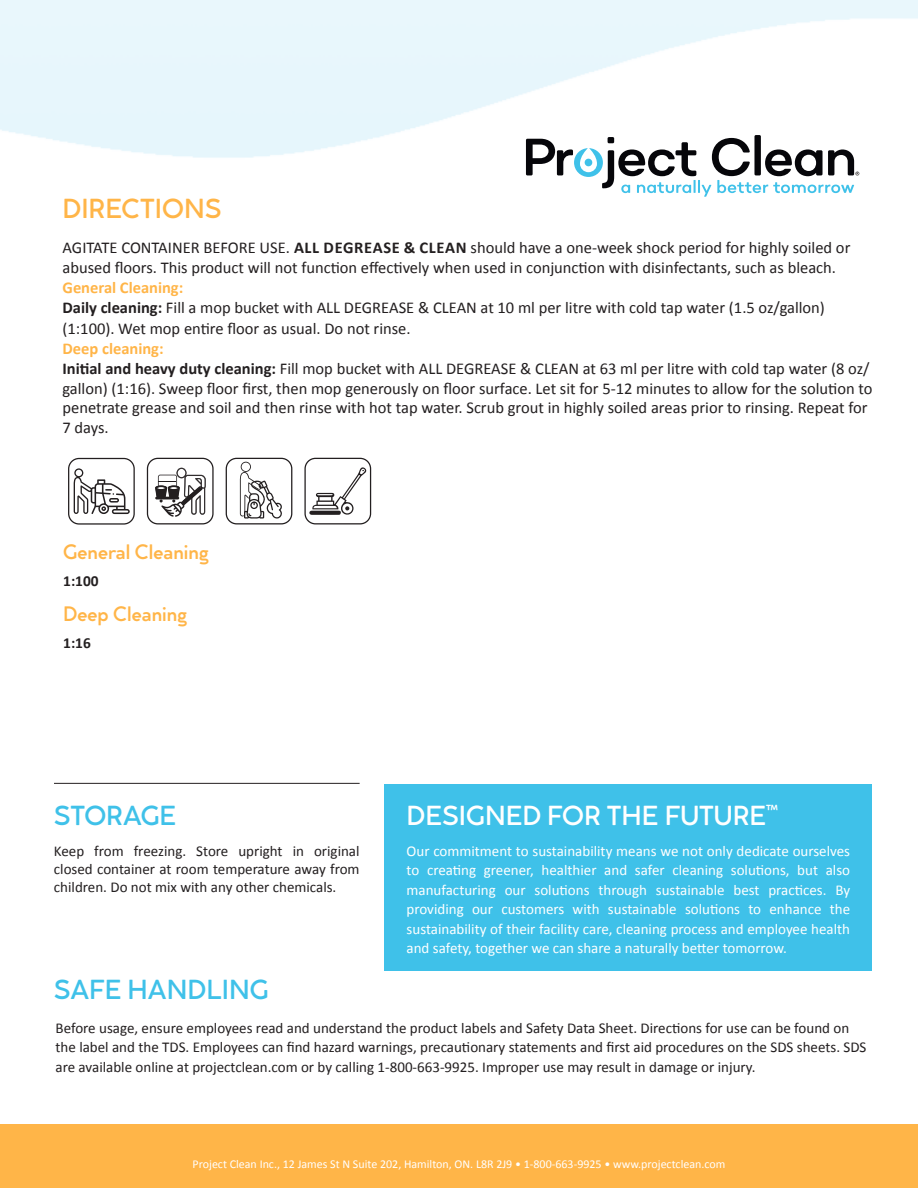
<style>
.page{position:relative;width:918px;height:1188px;background:#fff}
.page>*{position:absolute;margin:0;border:0;box-sizing:border-box;transform-origin:0 0}
.t1{font:500 27px "Cocogoose Classic";color:#fff}
.t2{font:500 27px "Cocogoose Classic";color:#3fc1e9}
.t3{font:500 27px "Cocogoose Classic";color:#ffb548}
.t4{font:500 20.55px "Cocogoose Classic";color:#ffb548}
.t5{font:16.5px/19.8px "Calibri";color:#231f20}
.t6{font:700 16.5px "Calibri";color:#ffb548}
.t7{font:700 15.3px "Calibri";color:#231f20}
.t8{font:15px/19.5px "Calibri";color:#231f20}
.t9{font:15px/19.5px "Calibri";color:#fff;text-align:justify}
.t10{font:12px "Calibri";color:#fff}
.s1{font-weight:700}
</style>
<div class="page">
<div style="left:384px;top:784px;width:488px;height:186px;background:#3fc1e9"></div>
<div style="left:0;top:1124px;width:918px;height:64px;background:#ffb548"></div>
<hr style="left:54px;top:783px;width:306px;height:1px;background:#231f20">
<div style="left:754px;top:135px;width:7px;height:40px;background:#06060a;border-radius:2px"></div>
<svg style="left:526px;top:137px;width:333px;height:60px"></svg>
<svg style="left:74px;top:468px;width:56px;height:46px"></svg>
<div style="left:68px;top:458px;width:67px;height:67px;border:1px solid #231f20;border-radius:10px"></div>
<div style="left:147px;top:458px;width:67px;height:66px;border:1px solid #231f20;border-radius:10px"></div>
<div style="left:304px;top:458px;width:67px;height:66px;border:1px solid #231f20;border-radius:10px"></div>
<div style="left:226px;top:458px;width:66px;height:66px;border:1px solid #231f20;border-radius:10px"></div>
<svg style="left:155px;top:468px;width:51px;height:49px"></svg>
<svg style="left:309px;top:467px;width:58px;height:48px"></svg>
<svg style="left:240px;top:462px;width:42px;height:57px"></svg>
<p class="t3" style="left:63px;top:188px;width:160px">DIRECTIONS</p>
<p class="t5" style="left:63px;top:237px;width:789px">AGITATE CONTAINER BEFORE USE. <span class="s1">ALL DEGREASE &amp; CLEAN</span> should have a one-week shock period for highly soiled or abused floors. This product will not function effectively when used in conjunction with disinfectants, such as bleach.</p>
<p class="t6" style="left:63px;top:276px;width:122px">General Cleaning:</p>
<p class="t5" style="left:63px;top:296px;width:764px;line-height:21.6px"><span class="s1">Daily cleaning:</span> Fill a mop bucket with ALL DEGREASE &amp; CLEAN at 10 ml per litre with cold tap water (1.5 oz/gallon) (1:100). Wet mop entire floor as usual. Do not rinse.</p>
<p class="t6" style="left:63px;top:337px;width:103px">Deep cleaning:</p>
<p class="t5" style="left:63px;top:358px;width:812px"><span class="s1">Initial and heavy duty cleaning:</span> Fill mop bucket with ALL DEGREASE &amp; CLEAN at 63 ml per litre with cold tap water (8 oz/ gallon) (1:16). Sweep floor first, then mop generously on floor surface. Let sit for 5-12 minutes to allow for the solution to penetrate grease and soil and then rinse with hot tap water. Scrub grout in highly soiled areas prior to rinsing. Repeat for 7 days.</p>
<p class="t4" style="left:63px;top:536px;width:147px">General Cleaning</p>
<p class="t7" style="left:63px;top:570px;width:37px">1:100</p>
<p class="t4" style="left:63px;top:599px;width:125px">Deep Cleaning</p>
<p class="t7" style="left:63px;top:632px;width:29px">1:16</p>
<p class="t2" style="left:54px;top:795px;width:124px">STORAGE</p>
<p class="t1" style="left:407px;top:795px;width:373px">DESIGNED FOR THE FUTURE<sup>™</sup></p>
<p class="t8" style="left:54px;top:841px;width:307px;line-height:18px;text-align:justify">Keep from freezing. Store upright in original closed container at room temperature away from children. Do not mix with any other chemicals.</p>
<p class="t9" style="left:407px;top:840px;width:445px">Our commitment to sustainability means we not only dedicate ourselves to creating greener, healthier and safer cleaning solutions, but also manufacturing our solutions through sustainable best practices. By providing our customers with sustainable solutions to enhance the sustainability of their facility care, cleaning process and employee health and safety, together we can share a naturally better tomorrow.</p>
<p class="t2" style="left:54px;top:970px;width:216px">SAFE HANDLING</p>
<p class="t8" style="left:56px;top:1017px;width:812px">Before usage, ensure employees read and understand the product labels and Safety Data Sheet. Directions for use can be found on the label and the TDS. Employees can find hazard warnings, precautionary statements and first aid procedures on the SDS sheets. SDS are available online at projectclean.com or by calling 1-800-663-9925. Improper use may result in damage or injury.</p>
<p class="t10" style="left:193px;top:1157px;width:534px">Project Clean Inc., 12 James St N Suite 202, Hamilton, ON. L8R 2J9 • 1-800-663-9925 • www.projectclean.com</p>
</div>
